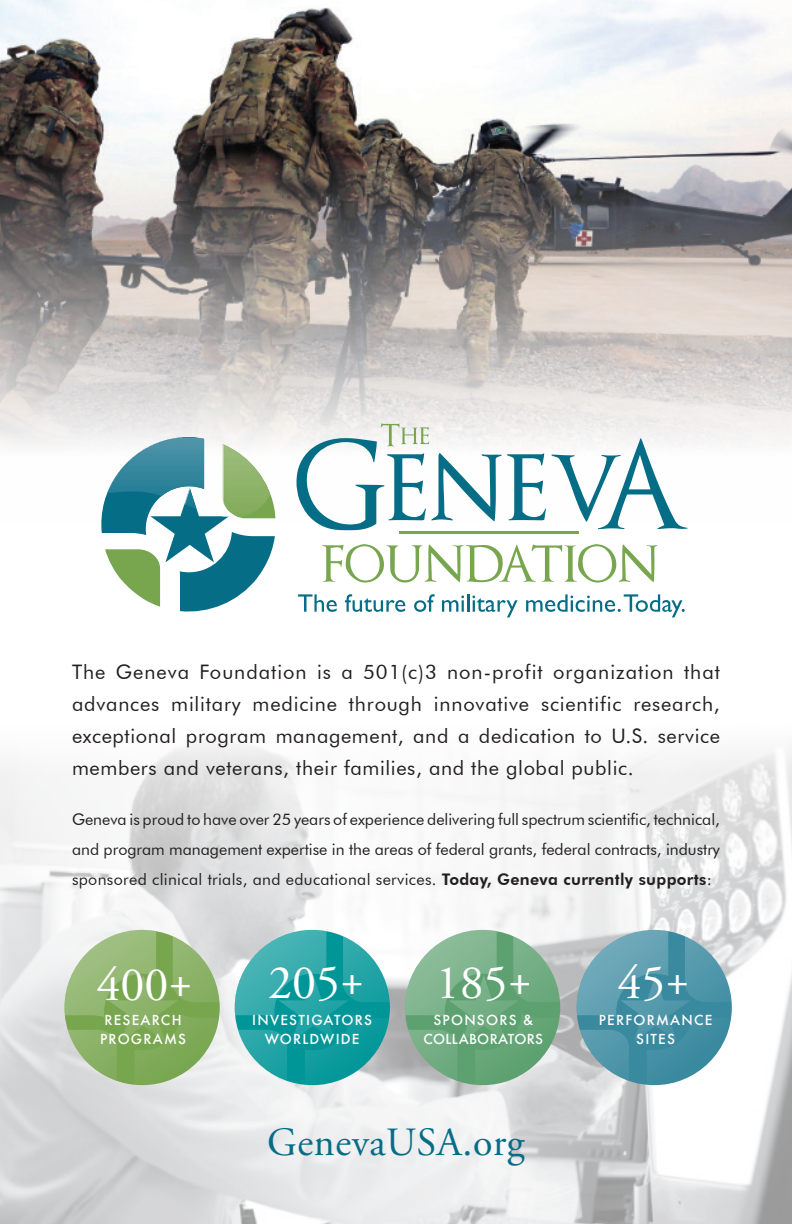
<style>
.page{position:relative;width:792px;height:1224px;background:#fff}
.page>*{position:absolute;margin:0;border:0;box-sizing:border-box;transform-origin:0 0}
.t1{font:48px "Adobe Garamond Pro";color:#fff}
.t2{font:40px "Adobe Garamond Pro";letter-spacing:.015em;color:#066d86}
.t3{font:20px/32px "Futura BT";letter-spacing:.03em;color:#231f20;text-align:justify}
.t4{font:16px/30px "Futura BT";letter-spacing:.02em;color:#231f20;text-align:justify}
.t5{font:500 13.6px/18.8px "Futura";letter-spacing:.09em;color:#fff;text-align:center}
.t6{font:500 13.6px/18.8px "Futura";letter-spacing:.025em;color:#fff;text-align:center}
.s1{font-weight:800}
</style>
<div class="page">
<img style="left:0;top:0;width:792px;height:519px">
<img style="left:0;top:743px;width:792px;height:481px">
<svg style="left:101px;top:437px;width:174px;height:175px"></svg>
<img style="left:107px;top:437px;width:163px;height:80px">
<svg style="left:297px;top:423px;width:390px;height:107px"></svg>
<svg style="left:322px;top:544px;width:336px;height:39px"></svg>
<hr style="left:399px;top:531px;width:180px;height:2px;background:#78a64f">
<svg style="left:298px;top:594px;width:39px;height:18px"></svg>
<svg style="left:345px;top:594px;width:60px;height:18px"></svg>
<svg style="left:414px;top:594px;width:21px;height:18px"></svg>
<svg style="left:442px;top:594px;width:76px;height:23px"></svg>
<svg style="left:526px;top:594px;width:159px;height:23px"></svg>
<svg style="left:64px;top:930px;width:156px;height:157px;background:#9bbb80"></svg>
<svg style="left:234px;top:930px;width:156px;height:157px;background:#4ab1b2"></svg>
<svg style="left:404px;top:930px;width:156px;height:157px;background:#86b594"></svg>
<svg style="left:576px;top:930px;width:156px;height:157px;background:#6da4b4"></svg>
<p class="t3" style="left:72px;top:656px;width:650px">The Geneva Foundation is a 501(c)3 non-profit organization that advances military medicine through innovative scientific research, exceptional program management, and a dedication to U.S. service members and veterans, their families, and the global public.</p>
<p class="t4" style="left:72px;top:804px;width:650px">Geneva is proud to have over 25 years of experience delivering full spectrum scientific, technical, and program management expertise in the areas of federal grants, federal contracts, industry sponsored clinical trials, and educational services. <span class="s1">Today, Geneva currently supports</span>:</p>
<p class="t1" style="left:96px;top:956px;width:97px">400+</p>
<p class="t1" style="left:268px;top:954px;width:97px">205+</p>
<p class="t1" style="left:436px;top:954px;width:97px">185+</p>
<p class="t1" style="left:618px;top:954px;width:73px">45+</p>
<p class="t5" style="left:104px;top:1010px;width:79px">RESEARCH</p>
<p class="t5" style="left:100px;top:1029px;width:88px">PROGRAMS</p>
<p class="t5" style="left:252px;top:1010px;width:121px">INVESTIGATORS<br>WORLDWIDE</p>
<p class="t6" style="left:423px;top:1010px;width:121px">SPONSORS &amp;<br>COLLABORATORS</p>
<p class="t5" style="left:599px;top:1010px;width:115px">PERFORMANCE</p>
<p class="t5" style="left:636px;top:1029px;width:40px">SITES</p>
<p class="t2" style="left:267px;top:1119px;width:259px">GenevaUSA.org</p>
</div>
